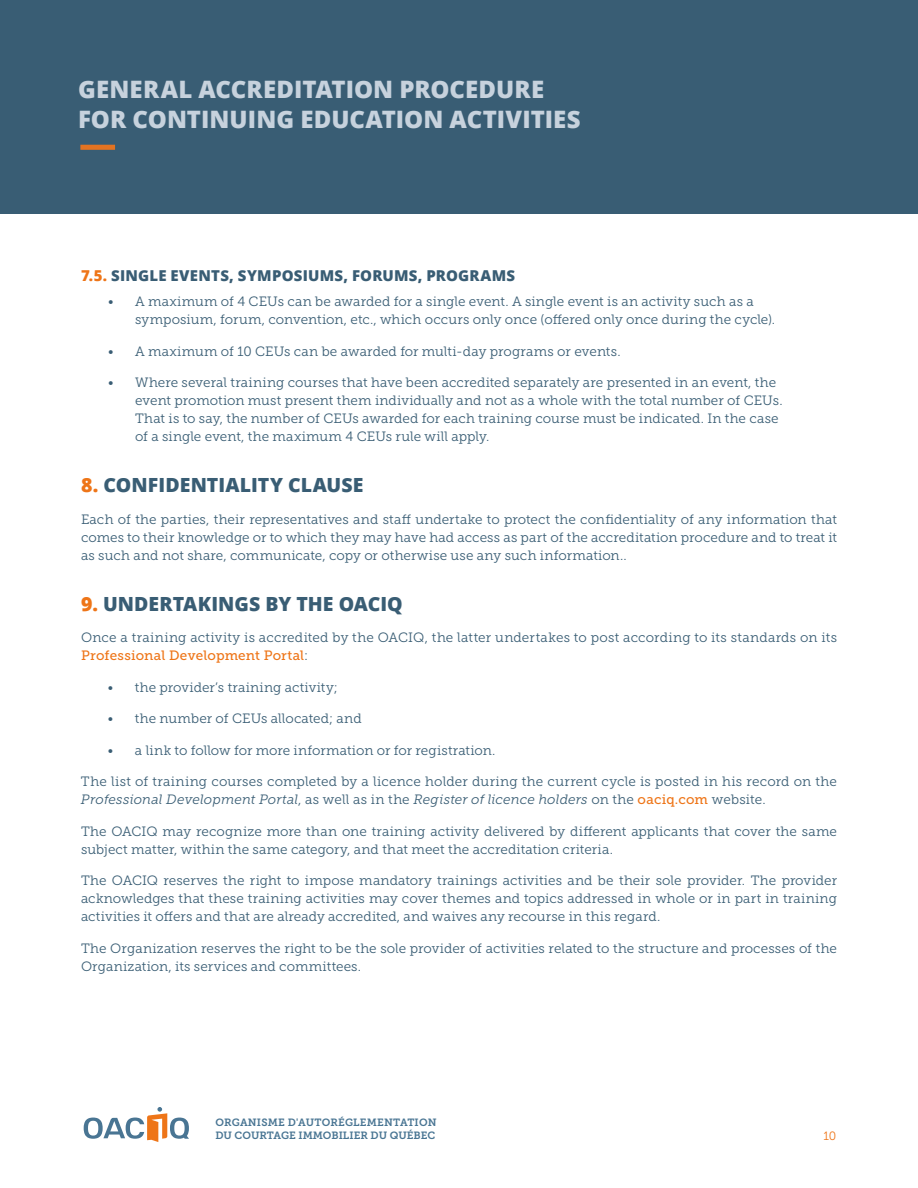
<style>
.page{position:relative;width:918px;height:1188px;background:#fff}
.page>*{position:absolute;margin:0;border:0;box-sizing:border-box;transform-origin:0 0}
.t1{font:800 24px/30px "Open Sans";color:#c7d2dd}
.t2{font:800 19.5px "Open Sans";letter-spacing:.005em;color:#395d74}
.t3{font:800 15px "Open Sans";letter-spacing:.015em;color:#395d74}
.t4{font:13.5px/18px "Museo Slab 300";letter-spacing:.005em;color:#395d74}
.t5{font:13.5px "Museo Slab 500";letter-spacing:.01em;color:#ee7518}
.t6{font:12px "Museo Sans 300";color:#ee7518}
.t7{font:10.5px/13.5px "Museo Slab 700";color:#497593}
.s1{color:#ee7518}
.s2{font-family:"Museo Slab 300";color:#395d74}
.s3{font-style:italic}
.s4{font-family:"Museo Slab 500";color:#ee7518}
</style>
<div class="page">
<svg style="left:84px;top:1107px;width:105px;height:35px"></svg>
<div style="left:0;top:0;width:918px;height:214px;background:#395d74"></div>
<div style="left:80px;top:145px;width:35px;height:5px;background:#e37321"></div>
<h1 class="t1" style="left:78px;top:73px;width:504px">GENERAL ACCREDITATION PROCEDURE<br>FOR CONTINUING EDUCATION ACTIVITIES</h1>
<p class="t3" style="left:81px;top:265px;width:436px"><span class="s1">7.5.</span> SINGLE EVENTS, SYMPOSIUMS, FORUMS, PROGRAMS</p>
<p class="t4" style="left:135px;top:293px;width:642px;text-indent:-27px">• A maximum of 4 CEUs can be awarded for a single event. A single event is an activity such as a symposium, forum, convention, etc., which occurs only once (offered only once during the cycle).</p>
<p class="t4" style="left:108px;top:342px;width:514px">• A maximum of 10 CEUs can be awarded for multi-day programs or events.</p>
<p class="t4" style="left:135px;top:374px;width:649px;text-indent:-27px">• Where several training courses that have been accredited separately are presented in an event, the event promotion must present them individually and not as a whole with the total number of CEUs.<br>That is to say, the number of CEUs awarded for each training course must be indicated. In the case of a single event, the maximum 4 CEUs rule will apply.</p>
<h2 class="t2" style="left:81px;top:470px;width:284px"><span class="s1">8.</span> CONFIDENTIALITY CLAUSE</h2>
<p class="t4" style="left:81px;top:510px;width:758px;text-align:justify">Each of the parties, their representatives and staff undertake to protect the confidentiality of any information that comes to their knowledge or to which they may have had access as part of the accreditation procedure and to treat it as such and not share, communicate, copy or otherwise use any such information..</p>
<h2 class="t2" style="left:81px;top:589px;width:323px"><span class="s1">9.</span> UNDERTAKINGS BY THE OACIQ</h2>
<p class="t4" style="left:81px;top:629px;width:758px">Once a training activity is accredited by the OACIQ, the latter undertakes to post according to its standards on its</p>
<p class="t5" style="left:81px;top:648px;width:229px">Professional Development Portal<span class="s2">:</span></p>
<p class="t4" style="left:108px;top:678px;width:231px">• the provider’s training activity;</p>
<p class="t4" style="left:108px;top:710px;width:255px">• the number of CEUs allocated; and</p>
<p class="t4" style="left:108px;top:741px;width:389px">• a link to follow for more information or for registration.</p>
<p class="t4" style="left:81px;top:773px;width:758px">The list of training courses completed by a licence holder during the current cycle is posted in his record on the<br><span class="s3">Professional Development Portal</span>, as well as in the <span class="s3">Register of licence holders</span> on the <span class="s4">oaciq.com</span> website.</p>
<p class="t4" style="left:81px;top:822px;width:757px">The OACIQ may recognize more than one training activity delivered by different applicants that cover the same subject matter, within the same category, and that meet the accreditation criteria.</p>
<p class="t4" style="left:81px;top:872px;width:758px;text-align:justify">The OACIQ reserves the right to impose mandatory trainings activities and be their sole provider. The provider acknowledges that these training activities may cover themes and topics addressed in whole or in part in training activities it offers and that are already accredited, and waives any recourse in this regard.</p>
<p class="t4" style="left:81px;top:939px;width:758px">The Organization reserves the right to be the sole provider of activities related to the structure and processes of the<br>Organization, its services and committees.</p>
<p class="t7" style="left:215px;top:1115px;width:223px">ORGANISME D'AUTORÉGLEMENTATION<br>DU COURTAGE IMMOBILIER DU QUÉBEC</p>
<p class="t6" style="left:823px;top:1129px;width:14px">10</p>
</div>
